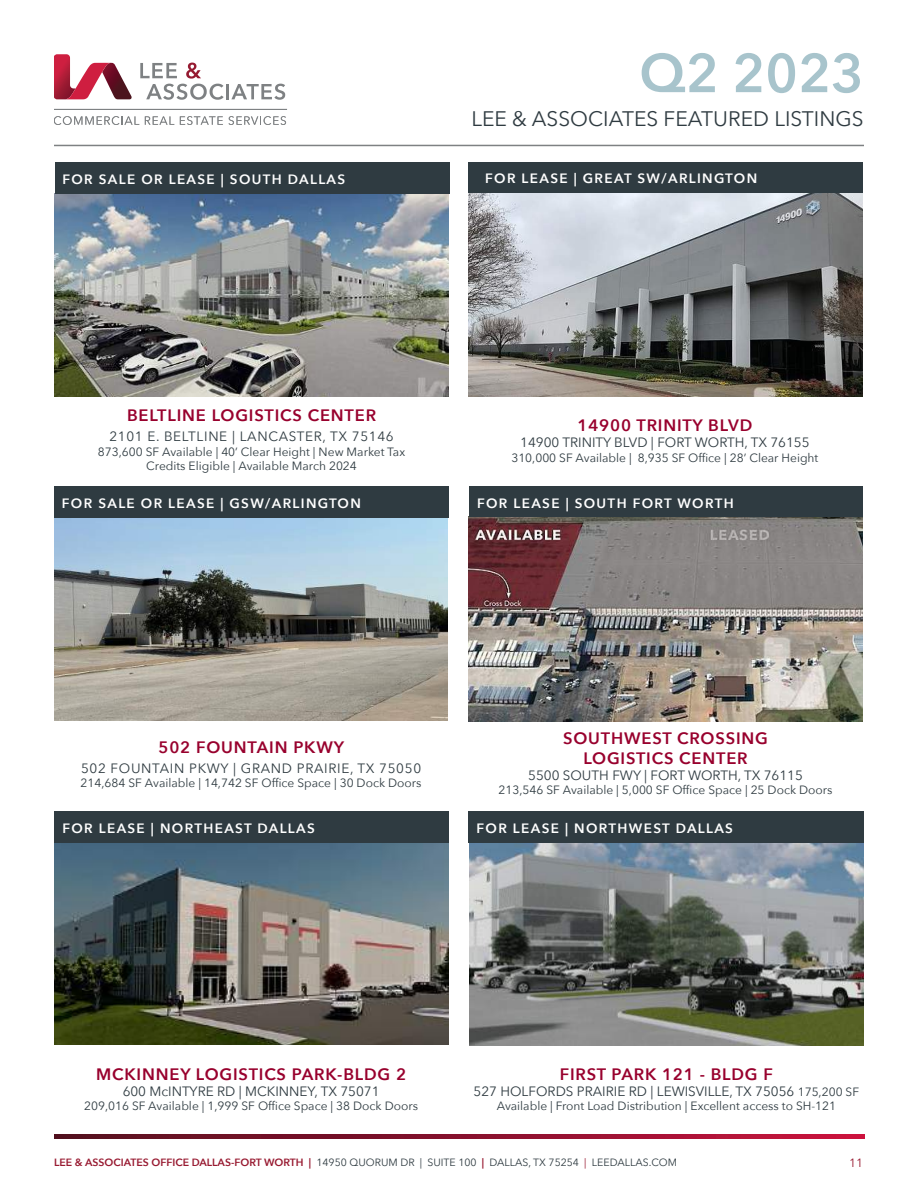
<style>
.page{position:relative;width:918px;height:1188px;background:#fff}
.page>*{position:absolute;margin:0;border:0;box-sizing:border-box;transform-origin:0 0}
.t1{font:600 54px "Avenir Next";color:#a8c4cc}
.t2{font:21px "Avenir Next";color:#2f3b41}
.t3{font:600 16.5px/19.8px "Avenir Next";letter-spacing:.05em;color:#98012d;text-align:center}
.t4{font:600 13.5px "Avenir Next";letter-spacing:.1em;color:#fff}
.t5{font:13.5px "Avenir Next";color:#2f3b41}
.t6{font:13.5px "Avenir Next";letter-spacing:.05em;color:#2f3b41}
.t7{font:12px/14.4px "Avenir Next";color:#2f3b41;text-align:center}
.t8{font:12px "Avenir Next";color:#981a31}
.t9{font:10.5px "Avenir Next";color:#2f3b41}
.s1{font-size:12px}
.s2{font-weight:600;color:#981a31}
.s3{color:#981a31}
</style>
<div class="page">
<svg style="left:54px;top:1134px;width:811px;height:4px;background:#8b112d"></svg>
<svg style="left:140px;top:63px;width:84px;height:37px"></svg>
<hr style="left:226px;top:84px;width:3px;height:15px;background:#7e8183">
<svg style="left:231px;top:84px;width:54px;height:16px"></svg>
<svg style="left:54px;top:54px;width:78px;height:45px"></svg>
<hr style="left:54px;top:109px;width:233px;height:1px;background:#7e8183">
<svg style="left:54px;top:116px;width:85px;height:9px"></svg>
<svg style="left:145px;top:116px;width:29px;height:9px"></svg>
<svg style="left:180px;top:116px;width:106px;height:9px"></svg>
<hr style="left:54px;top:145px;width:810px;height:1px;background:#7e8183">
<img style="left:54px;top:193px;width:394px;height:203px">
<div style="left:55px;top:162px;width:394px;height:31px;background:#2f3b41"></div>
<img style="left:469px;top:192px;width:394px;height:204px">
<div style="left:469px;top:162px;width:394px;height:30px;background:#2f3b41"></div>
<img style="left:54px;top:518px;width:394px;height:203px">
<div style="left:54px;top:487px;width:395px;height:31px;background:#2f3b41"></div>
<img style="left:469px;top:517px;width:393px;height:204px">
<div style="left:469px;top:487px;width:394px;height:30px;background:#2f3b41"></div>
<img style="left:469px;top:843px;width:395px;height:202px">
<div style="left:469px;top:811px;width:395px;height:31px;background:#2f3b41"></div>
<img style="left:54px;top:842px;width:394px;height:203px">
<div style="left:54px;top:811px;width:395px;height:31px;background:#2f3b41"></div>
<p class="t4" style="left:62px;top:167px;width:284px">FOR SALE OR LEASE | SOUTH DALLAS</p>
<h1 class="t1" style="left:640px;top:27px;width:226px">Q2 2023</h1>
<h2 class="t2" style="left:471px;top:101px;width:394px">LEE &amp; ASSOCIATES FEATURED LISTINGS</h2>
<p class="t4" style="left:485px;top:167px;width:274px">FOR LEASE | GREAT SW/ARLINGTON</p>
<h3 class="t3" style="left:127px;top:405px;width:250px">BELTLINE LOGISTICS CENTER</h3>
<p class="t6" style="left:109px;top:425px;width:286px">2101 E. BELTLINE | LANCASTER, TX 75146</p>
<p class="t7" style="left:98px;top:444px;width:309px">873,600 SF Available | 40’ Clear Height | New Market Tax<br>Credits Eligible | Available March 2024</p>
<p class="t4" style="left:62px;top:492px;width:301px">FOR SALE OR LEASE | GSW/ARLINGTON</p>
<h3 class="t3" style="left:578px;top:415px;width:176px">14900 TRINITY BLVD</h3>
<p class="t5" style="left:520px;top:431px;width:291px">14900 TRINITY BLVD | FORT WORTH, TX 76155</p>
<p class="t7" style="left:511px;top:450px;width:309px">310,000 SF Available | 8,935 SF Office | 28’ Clear Height</p>
<p class="t4" style="left:477px;top:492px;width:258px">FOR LEASE | SOUTH FORT WORTH</p>
<h3 class="t3" style="left:159px;top:737px;width:187px">502 FOUNTAIN PKWY</h3>
<p class="t6" style="left:81px;top:757px;width:342px">502 FOUNTAIN PKWY | GRAND PRAIRIE, TX 75050</p>
<p class="t7" style="left:81px;top:776px;width:342px">214,684 SF Available | 14,742 SF Office Space | 30 Dock Doors</p>
<p class="t4" style="left:62px;top:817px;width:254px">FOR LEASE | NORTHEAST DALLAS</p>
<h3 class="t3" style="left:563px;top:728px;width:206px">SOUTHWEST CROSSING<br>LOGISTICS CENTER</h3>
<p class="t5" style="left:528px;top:764px;width:276px">5500 SOUTH FWY | FORT WORTH, TX 76115</p>
<p class="t7" style="left:499px;top:782px;width:335px">213,546 SF Available | 5,000 SF Office Space | 25 Dock Doors</p>
<p class="t4" style="left:477px;top:817px;width:258px">FOR LEASE | NORTHWEST DALLAS</p>
<h3 class="t3" style="left:96px;top:1063px;width:312px">MCKINNEY LOGISTICS PARK-BLDG 2</h3>
<p class="t5" style="left:123px;top:1080px;width:258px">600 McINTYRE RD | MCKINNEY, TX 75071</p>
<p class="t7" style="left:84px;top:1098px;width:335px">209,016 SF Available | 1,999 SF Office Space | 38 Dock Doors</p>
<h3 class="t3" style="left:560px;top:1063px;width:215px">FIRST PARK 121 - BLDG F</h3>
<p class="t5" style="left:474px;top:1080px;width:387px">527 HOLFORDS PRAIRIE RD | LEWISVILLE, TX 75056 <span class="s1">175,200 SF</span></p>
<p class="t7" style="left:497px;top:1098px;width:341px">Available | Front Load Distribution | Excellent access to SH-121</p>
<p class="t9" style="left:54px;top:1153px;width:625px"><span class="s2">LEE &amp; ASSOCIATES OFFICE DALLAS-FORT WORTH |</span> 14950 QUORUM DR | SUITE 100 <span class="s2">|</span> DALLAS, TX 75254 <span class="s3">|</span> LEEDALLAS.COM</p>
<p class="t8" style="left:849px;top:1153px;width:15px">11</p>
</div>
